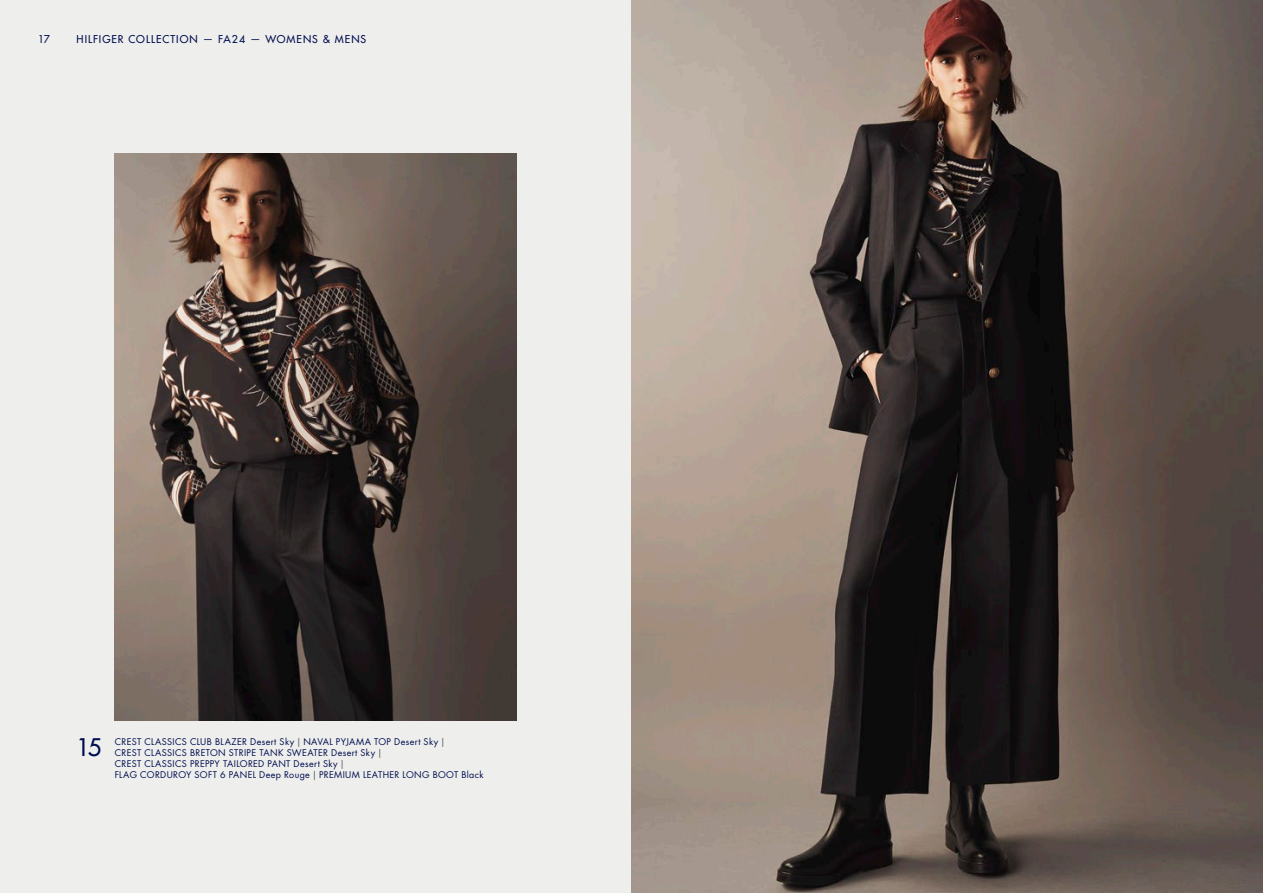
<style>
.page{position:relative;width:1263px;height:893px;background:#eeeeec}
.page>*{position:absolute;margin:0;border:0;box-sizing:border-box;transform-origin:0 0}
.t1{font:500 23.7px "Futura LT Pro";color:#000e4f}
.t2{font:500 10.5px "Futura LT Pro";letter-spacing:.095em;color:#000e4f}
.t3{font:9px/10.8px "Futura LT Pro";letter-spacing:.04em;color:#000e4f}
.s1{font-weight:300;color:#000}
</style>
<div class="page">
<img style="left:115px;top:153px;width:402px;height:568px">
<img style="left:631px;top:0;width:632px;height:893px">
<p class="t2" style="left:38px;top:31px;width:13px">17</p>
<p class="t2" style="left:77px;top:31px;width:291px">HILFIGER COLLECTION — FA24 — WOMENS &amp; MENS</p>
<h1 class="t1" style="left:77px;top:730px;width:26px">15</h1>
<p class="t3" style="left:115px;top:736px;width:370px">CREST CLASSICS CLUB BLAZER Desert Sky <span class="s1">|</span> NAVAL PYJAMA TOP Desert Sky <span class="s1">|<br></span>CREST CLASSICS BRETON STRIPE TANK SWEATER Desert Sky <span class="s1">|<br></span>CREST CLASSICS PREPPY TAILORED PANT Desert Sky <span class="s1">|<br></span>FLAG CORDUROY SOFT 6 PANEL Deep Rouge <span class="s1">|</span> PREMIUM LEATHER LONG BOOT Black</p>
</div>
